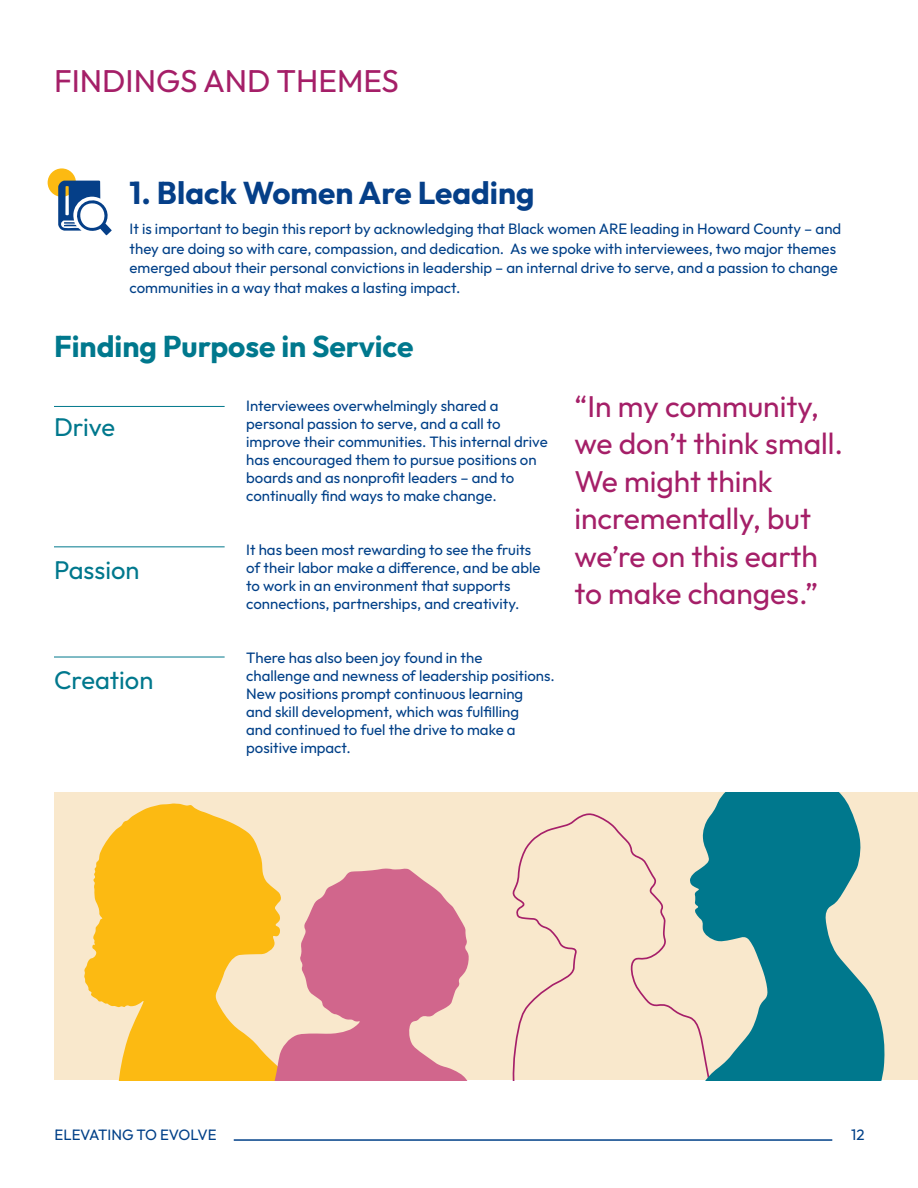
<style>
.page{position:relative;width:918px;height:1188px;background:#fff}
.page>*{position:absolute;margin:0;border:0;box-sizing:border-box;transform-origin:0 0}
.t1{font:700 31.5px "Outfit";color:#053f88}
.t2{font:31.5px "Outfit";color:#a51f68}
.t3{font:30px/37.5px "Outfit";color:#a51f68}
.t4{font:700 30px "Outfit";color:#00788d}
.t5{font:25.5px "Outfit";color:#00788d}
.t6{font:15px/18px "Outfit";color:#004088}
</style>
<div class="page">
<hr style="left:234px;top:1139px;width:598px;height:2px;background:#004088">
<div style="left:48px;top:168px;width:28px;height:29px;background:#fcba12;border-radius:50%"></div>
<hr style="left:54px;top:657px;width:171px;height:1px;background:#00788c">
<hr style="left:54px;top:546px;width:171px;height:1px;background:#00788c">
<hr style="left:54px;top:406px;width:171px;height:1px;background:#00788c">
<div style="left:54px;top:793px;width:864px;height:287px;background:#f9e8cc"></div>
<svg style="left:512px;top:813px;width:178px;height:267px"></svg>
<svg style="left:690px;top:793px;width:195px;height:287px;fill:#00788d"></svg>
<svg style="left:84px;top:803px;width:188px;height:277px;fill:#fcba12"></svg>
<svg style="left:272px;top:868px;width:197px;height:212px"></svg>
<svg style="left:58px;top:181px;width:54px;height:54px"></svg>
<h1 class="t2" style="left:54px;top:61px;width:347px">FINDINGS AND THEMES</h1>
<h1 class="t1" style="left:130px;top:173px;width:406px">1. Black Women Are Leading</h1>
<p class="t6" style="left:130px;top:220px;width:713px;line-height:19.5px">It is important to begin this report by acknowledging that Black women ARE leading in Howard County – and they are doing so with care, compassion, and dedication. As we spoke with interviewees, two major themes emerged about their personal convictions in leadership – an internal drive to serve, and a passion to change communities in a way that makes a lasting impact.</p>
<h2 class="t4" style="left:54px;top:327px;width:361px">Finding Purpose in Service</h2>
<h3 class="t5" style="left:54px;top:411px;width:63px">Drive</h3>
<h3 class="t5" style="left:54px;top:554px;width:87px">Passion</h3>
<h3 class="t5" style="left:54px;top:663px;width:101px">Creation</h3>
<p class="t6" style="left:246px;top:397px;width:303px">Interviewees overwhelmingly shared a personal passion to serve, and a call to improve their communities. This internal drive has encouraged them to pursue positions on boards and as nonprofit leaders – and to continually find ways to make change.</p>
<p class="t6" style="left:246px;top:541px;width:296px">It has been most rewarding to see the fruits of their labor make a difference, and be able to work in an environment that supports connections, partnerships, and creativity.</p>
<p class="t6" style="left:246px;top:649px;width:310px">There has also been joy found in the<br>challenge and newness of leadership positions.<br>New positions prompt continuous learning<br>and skill development, which was fulfilling<br>and continued to fuel the drive to make a positive impact.</p>
<h2 class="t3" style="left:574px;top:388px;width:270px">“In my community, we don’t think small.<br>We might think incrementally, but we’re on this earth to make changes.”</h2>
<p class="t6" style="left:55px;top:1126px;width:164px">ELEVATING TO EVOLVE</p>
<p class="t6" style="left:851px;top:1126px;width:15px">12</p>
</div>
